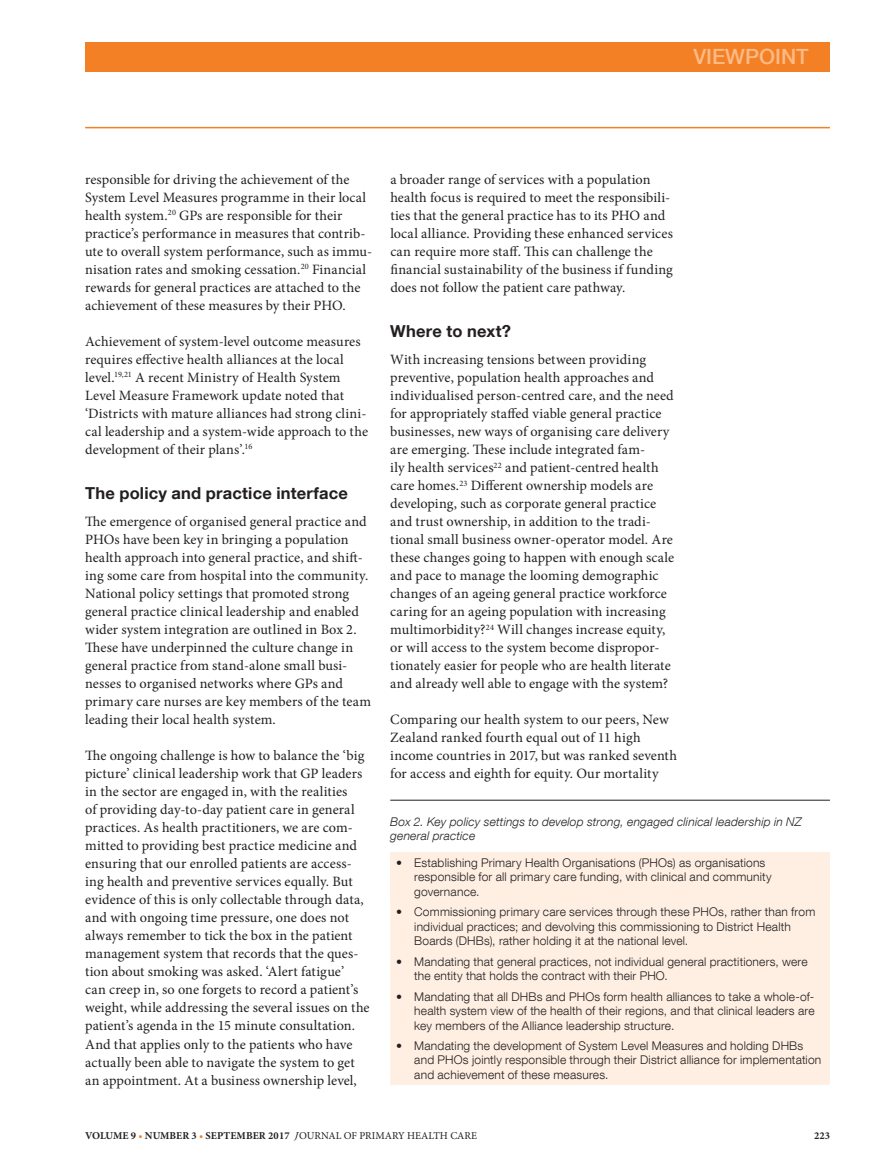
<style>
.page{position:relative;width:881px;height:1170px;background:#fff}
.page>*{position:absolute;margin:0;border:0;box-sizing:border-box;transform-origin:0 0}
.t1{font:500 21px "Helvetica Neue LT Com";color:#fbbb87}
.t2{font:700 16.5px "Helvetica Neue LT Com";letter-spacing:.01em;color:#231f20}
.t3{font:14.25px/18px "Minion Pro";color:#231f20}
.t4{font:300 12px/14.4px "Helvetica Neue LT Com";letter-spacing:.015em;color:#231f20}
.t5{font:italic 300 12px/14.4px "Helvetica Neue LT Com";letter-spacing:.015em;color:#231f20}
.t6{font:10.5px "Minion Pro";letter-spacing:-.005em;color:#231f20}
.t7{font:700 10.5px "Minion Pro";color:#231f20}
.s1{color:#f48026}
.s2{font-weight:700}
.s3{font-style:italic}
</style>
<div class="page">
<div style="left:85px;top:43px;width:744px;height:29px;background:#f48026"></div>
<hr style="left:85px;top:127px;width:744px;height:1px;background:#f48026">
<hr style="left:390px;top:799px;width:439px;height:1px;background:#231f20">
<div style="left:390px;top:852px;width:439px;height:49px;background:#feefe2"></div>
<div style="left:390px;top:901px;width:439px;height:183px;background:#feefe2"></div>
<h1 class="t1" style="left:693px;top:44px;width:117px">VIEWPOINT</h1>
<p class="t3" style="left:85px;top:170px;width:288px">responsible for driving the achievement of the System Level Measures programme in their local health system.<sup>20</sup> GPs are responsible for their practice’s performance in measures that contrib&shy;ute to overall system performance, such as immu&shy;nisation rates and smoking cessation.<sup>20</sup> Financial rewards for general practices are attached to the achievement of these measures by their PHO.</p>
<p class="t3" style="left:85px;top:332px;width:284px">Achievement of system-level outcome measures requires effective health alliances at the local level.<sup>19,21</sup> A recent Ministry of Health System Level Measure Framework update noted that ‘Districts with mature alliances had strong clini&shy;cal leadership and a system-wide approach to the development of their plans’.<sup>16</sup></p>
<p class="t2" style="left:85px;top:483px;width:264px">The policy and practice interface</p>
<p class="t3" style="left:85px;top:512px;width:287px">The emergence of organised general practice and PHOs have been key in bringing a population health approach into general practice, and shift&shy;ing some care from hospital into the community.<br>National policy settings that promoted strong general practice clinical leadership and enabled wider system integration are outlined in Box 2.<br>These have underpinned the culture change in general practice from stand-alone small busi&shy;nesses to organised networks where GPs and primary care nurses are key members of the team leading their local health system.</p>
<p class="t3" style="left:85px;top:746px;width:286px">The ongoing challenge is how to balance the ‘big picture’ clinical leadership work that GP leaders in the sector are engaged in, with the realities<br>of providing day-to-day patient care in general practices. As health practitioners, we are com&shy;mitted to providing best practice medicine and ensuring that our enrolled patients are access&shy;ing health and preventive services equally. But evidence of this is only collectable through data, and with ongoing time pressure, one does not always remember to tick the box in the patient management system that records that the ques&shy;tion about smoking was asked. ‘Alert fatigue’<br>can creep in, so one forgets to record a patient’s weight, while addressing the several issues on the patient’s agenda in the 15 minute consultation.<br>And that applies only to the patients who have actually been able to navigate the system to get an appointment. At a business ownership level,</p>
<p class="t3" style="left:390px;top:170px;width:284px">a broader range of services with a population health focus is required to meet the responsibili&shy;ties that the general practice has to its PHO and local alliance. Providing these enhanced services can require more staff. This can challenge the financial sustainability of the business if funding does not follow the patient care pathway.</p>
<p class="t2" style="left:390px;top:321px;width:122px">Where to next?</p>
<p class="t3" style="left:390px;top:350px;width:285px">With increasing tensions between providing preventive, population health approaches and individualised person-centred care, and the need for appropriately staffed viable general practice businesses, new ways of organising care delivery are emerging. These include integrated fam-<br>ily health services<sup>22</sup> and patient-centred health care homes.<sup>23</sup> Different ownership models are developing, such as corporate general practice and trust ownership, in addition to the tradi&shy;tional small business owner-operator model. Are these changes going to happen with enough scale and pace to manage the looming demographic changes of an ageing general practice workforce caring for an ageing population with increasing multimorbidity?<sup>24</sup> Will changes increase equity, or will access to the system become dispropor&shy;tionately easier for people who are health literate and already well able to engage with the system?</p>
<p class="t3" style="left:390px;top:710px;width:288px">Comparing our health system to our peers, New Zealand ranked fourth equal out of 11 high income countries in 2017, but was ranked seventh for access and eighth for equity. Our mortality</p>
<p class="t5" style="left:390px;top:814px;width:412px">Box 2. Key policy settings to develop strong, engaged clinical leadership in NZ general practice</p>
<p class="t4" style="left:414px;top:855px;width:359px;text-indent:-18px">• Establishing Primary Health Organisations (PHOs) as organisations responsible for all primary care funding, with clinical and community governance.</p>
<p class="t4" style="left:414px;top:904px;width:402px;text-indent:-18px">• Commissioning primary care services through these PHOs, rather than from individual practices; and devolving this commissioning to District Health<br>Boards (DHBs), rather holding it at the national level.</p>
<p class="t4" style="left:414px;top:953px;width:395px;text-indent:-18px">• Mandating that general practices, not individual general practitioners, were the entity that holds the contract with their PHO.</p>
<p class="t4" style="left:414px;top:988px;width:401px;text-align:justify;text-indent:-18px">• Mandating that all DHBs and PHOs form health alliances to take a whole-of&shy;health system view of the health of their regions, and that clinical leaders are key members of the Alliance leadership structure.</p>
<p class="t4" style="left:414px;top:1038px;width:408px;text-indent:-18px">• Mandating the development of System Level Measures and holding DHBs and PHOs jointly responsible through their District alliance for implementation and achievement of these measures.</p>
<p class="t7" style="left:85px;top:1128px;width:154px">VOLUME 9 <span class="s1">•</span> NUMBER 3 <span class="s1">•</span> SEPTEMBER</p>
<p class="t6" style="left:268px;top:1128px;width:105px"><span class="s2">2017</span> <span class="s3">J</span>OURNAL OF PRIMAR</p>
<p class="t6" style="left:398px;top:1128px;width:25px">Y HEALT</p>
<p class="t6" style="left:439px;top:1128px;width:25px">H CARE</p>
<p class="t7" style="left:813px;top:1128px;width:17px">223</p>
</div>
